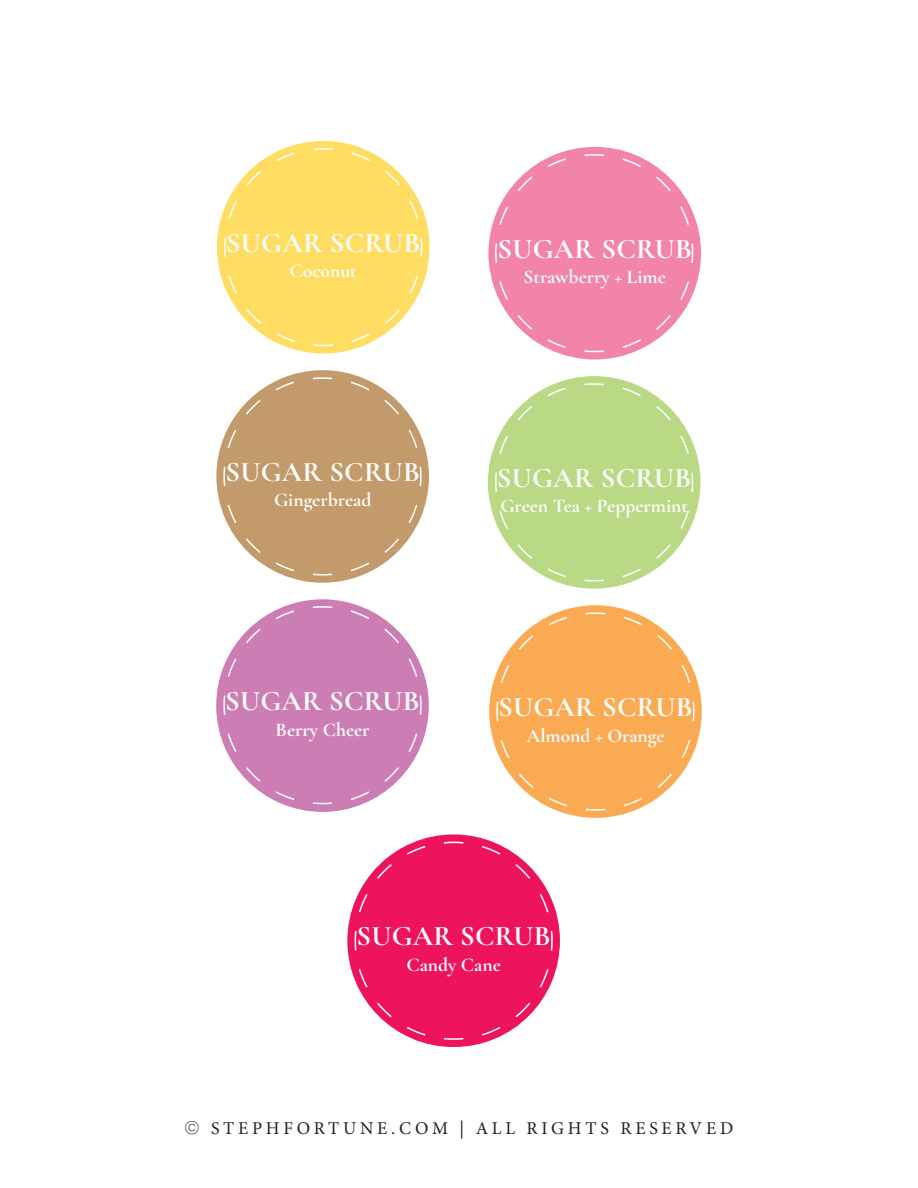
<style>
.page{position:relative;width:918px;height:1188px;background:#fff}
.page>*{position:absolute;margin:0;border:0;box-sizing:border-box;transform-origin:0 0}
.t1{font:700 28.5px "Cormorant Garamond";letter-spacing:.01em;color:#fff}
.t2{font:700 19.5px "Cormorant Garamond";color:#fff}
.t3{font:18px "Minion Pro";letter-spacing:.21em;color:#221f1f}
.s1{font-family:"Aileron";font-weight:100}
</style>
<div class="page">
<div style="left:217px;top:141px;width:213px;height:213px;background:#ffdd62;border-radius:50%"></div>
<div style="left:488px;top:147px;width:213px;height:213px;background:#f284ab;border-radius:50%"></div>
<div style="left:489px;top:605px;width:213px;height:213px;background:#faaa53;border-radius:50%"></div>
<div style="left:216px;top:370px;width:213px;height:213px;background:#c39a6b;border-radius:50%"></div>
<div style="left:488px;top:376px;width:212px;height:213px;background:#b9d985;border-radius:50%"></div>
<div style="left:347px;top:834px;width:213px;height:213px;background:#ed135c;border-radius:50%"></div>
<div style="left:216px;top:599px;width:213px;height:213px;background:#cc7eb4;border-radius:50%"></div>
<svg style="left:223px;top:147px;width:200px;height:200px"></svg>
<svg style="left:494px;top:153px;width:200px;height:200px"></svg>
<svg style="left:223px;top:377px;width:199px;height:199px"></svg>
<svg style="left:494px;top:383px;width:200px;height:199px"></svg>
<svg style="left:223px;top:605px;width:199px;height:200px"></svg>
<svg style="left:496px;top:612px;width:199px;height:199px"></svg>
<svg style="left:354px;top:841px;width:199px;height:200px"></svg>
<h1 class="t1" style="left:226px;top:231px;width:196px">SUGAR SCRUB</h1>
<p class="t2" style="left:290px;top:263px;width:69px">Coconut</p>
<h1 class="t1" style="left:225px;top:460px;width:196px">SUGAR SCRUB</h1>
<p class="t2" style="left:274px;top:492px;width:99px">Gingerbread</p>
<h1 class="t1" style="left:225px;top:690px;width:196px">SUGAR SCRUB</h1>
<p class="t2" style="left:275px;top:722px;width:96px">Berry Cheer</p>
<h1 class="t1" style="left:497px;top:237px;width:196px">SUGAR SCRUB</h1>
<p class="t2" style="left:524px;top:269px;width:144px">Strawberry + Lime</p>
<h1 class="t1" style="left:497px;top:466px;width:196px">SUGAR SCRUB</h1>
<p class="t2" style="left:500px;top:498px;width:189px">Green Tea + Peppermint</p>
<h1 class="t1" style="left:498px;top:696px;width:196px">SUGAR SCRUB</h1>
<p class="t2" style="left:526px;top:727px;width:140px">Almond + Orange</p>
<h1 class="t1" style="left:356px;top:925px;width:196px">SUGAR SCRUB</h1>
<p class="t2" style="left:406px;top:957px;width:96px">Candy Cane</p>
<p class="t3" style="left:185px;top:1121px;width:550px"><span class="s1">©</span> STEPHFORTUNE.COM | ALL RIGHTS RESERVED</p>
</div>
